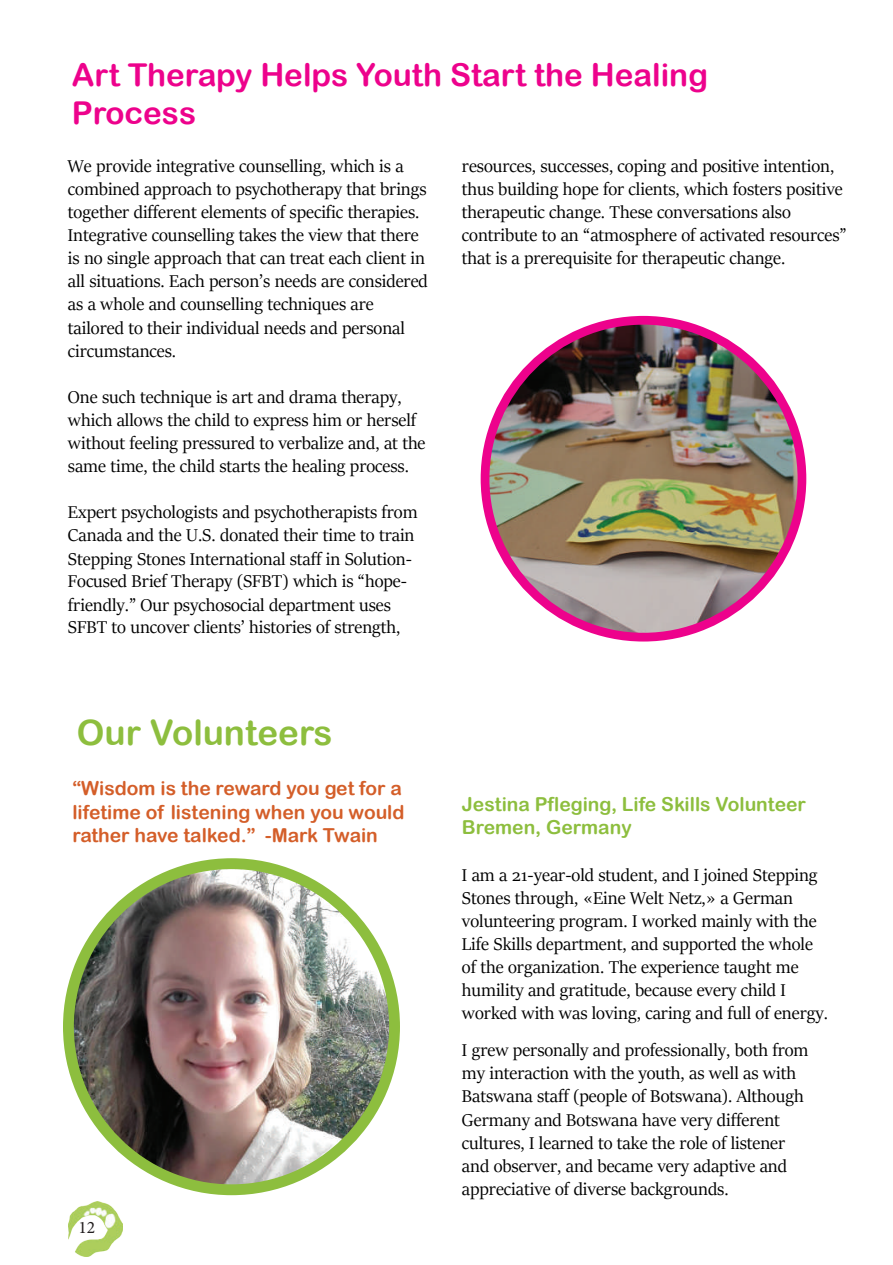
<style>
.page{position:relative;width:893px;height:1265px;background:#fff}
.page>*{position:absolute;margin:0;border:0;box-sizing:border-box;transform-origin:0 0}
.t1{font:35px "Arial Rounded MT Bold";color:#8dbe3e}
.t2{font:31.5px/37.8px "Arial Rounded MT Bold";color:#ed028c}
.t3{font:19.25px/23.1px "Sitka Banner";color:#000}
.t4{font:19.25px/23.1px "Arial Rounded MT Bold";color:#d45e29}
.t5{font:19.25px/23.1px "Arial Rounded MT Bold";color:#8dbe3e}
.t6{font:17.5px "Minion Pro";color:#231f20}
</style>
<div class="page">
<img style="left:69px;top:1202px;width:53px;height:55px">
<hr style="left:892px;top:636px;width:1px;height:210px;background:#00aeef">
<img style="left:485px;top:320px;width:317px;height:317px;border-radius:158px">
<div style="left:481px;top:316px;width:325px;height:326px;border:9px solid #ed028c;border-radius:50%"></div>
<img style="left:68px;top:864px;width:327px;height:326px;border-radius:163px">
<div style="left:63px;top:858px;width:337px;height:337px;border:11px solid #8dbe3e;border-radius:50%"></div>
<h2 class="t2" style="left:72px;top:55px;width:638px">Art Therapy Helps Youth Start the Healing<br>Process</h2>
<p class="t3" style="left:68px;top:154px;width:361px">We provide integrative counselling, which is a combined approach to psychotherapy that brings together different elements of specific therapies.<br>Integrative counselling takes the view that there is no single approach that can treat each client in all situations. Each person’s needs are considered as a whole and counselling techniques are tailored to their individual needs and personal circumstances.</p>
<p class="t3" style="left:68px;top:385px;width:359px">One such technique is art and drama therapy, which allows the child to express him or herself without feeling pressured to verbalize and, at the same time, the child starts the healing process.</p>
<p class="t3" style="left:68px;top:500px;width:351px">Expert psychologists and psychotherapists from<br>Canada and the U.S. donated their time to train<br>Stepping Stones International staff in Solution-</p>
<p class="t3" style="left:68px;top:568px;width:341px">Focused Brief Therapy (SFBT) which is “hope-</p>
<p class="t3" style="left:68px;top:592px;width:324px">friendly.” Our psychosocial department uses</p>
<p class="t3" style="left:68px;top:615px;width:334px">SFBT to uncover clients’ histories of strength,</p>
<h1 class="t1" style="left:77px;top:712px;width:257px">Our Volunteers</h1>
<p class="t4" style="left:72px;top:777px;width:334px">“Wisdom is the reward you get for a lifetime of listening when you would rather have talked.” -Mark Twain</p>
<p class="t6" style="left:79px;top:1216px;width:18px">12</p>
<p class="t3" style="left:462px;top:154px;width:386px">resources, successes, coping and positive intention, thus building hope for clients, which fosters positive therapeutic change. These conversations also contribute to an “atmosphere of activated resources” that is a prerequisite for therapeutic change.</p>
<p class="t5" style="left:462px;top:793px;width:346px">Jestina Pfleging, Life Skills Volunteer<br>Bremen, Germany</p>
<p class="t3" style="left:462px;top:862px;width:368px">I am a 21-year-old student, and I joined Stepping Stones through, «Eine Welt Netz,» a German volunteering program. I worked mainly with the Life Skills department, and supported the whole of the organization. The experience taught me humility and gratitude, because every child I worked with was loving, caring and full of energy.</p>
<p class="t3" style="left:462px;top:1038px;width:348px">I grew personally and professionally, both from my interaction with the youth, as well as with Batswana staff (people of Botswana). Although Germany and Botswana have very different cultures, I learned to take the role of listener and observer, and became very adaptive and appreciative of diverse backgrounds.</p>
</div>
